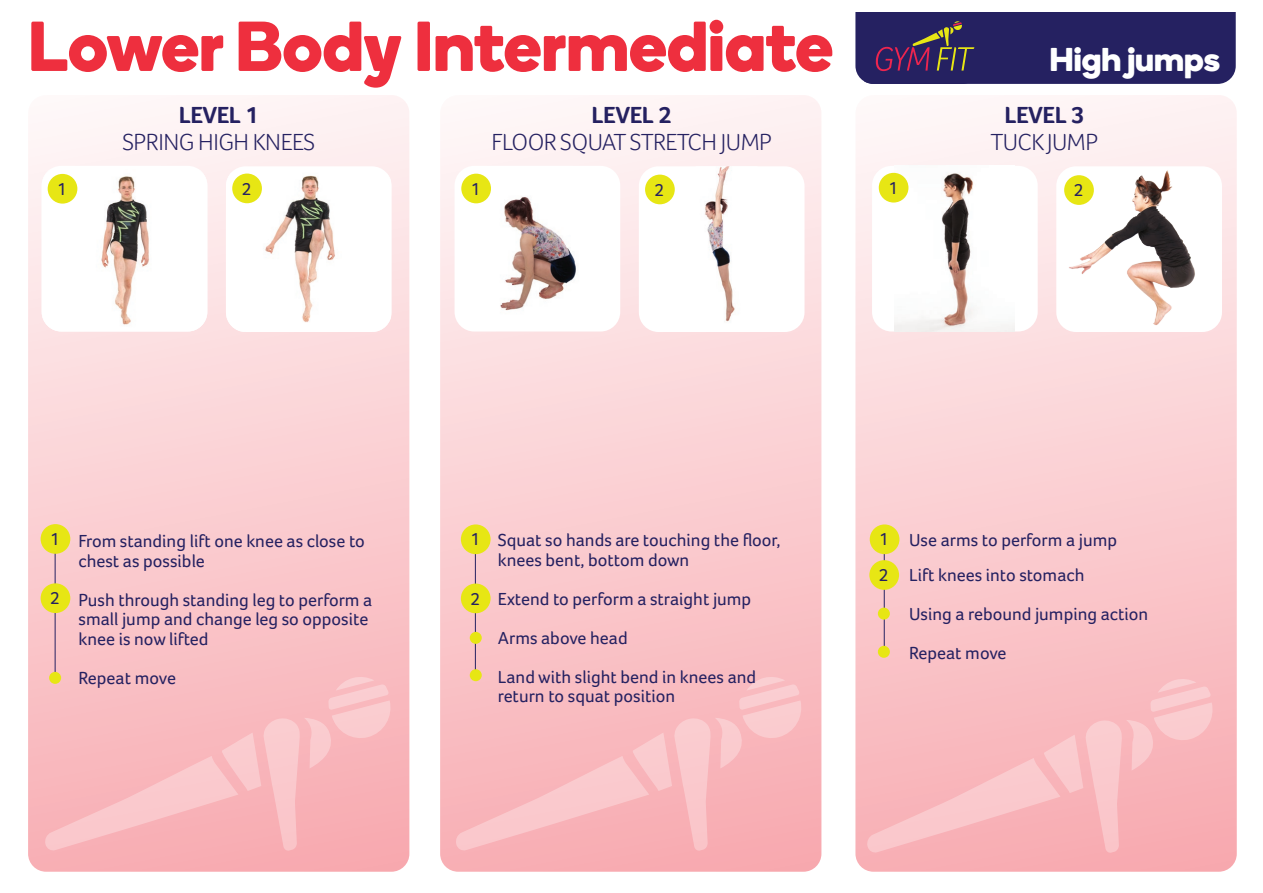
<style>
.page{position:relative;width:1263px;height:893px;background:#fff}
.page>*{position:absolute;margin:0;border:0;box-sizing:border-box;transform-origin:0 0}
.t1{font:700 70.5px "Boing";color:#ee2f3e}
.t2{font:italic 300 34.8px "Foco";color:#fff}
.t3{font:700 33px "Boing";color:#fff}
.t4{font:300 24px "Foco";letter-spacing:-.02em;color:#252161}
.t5{font:700 24px "Foco";letter-spacing:-.02em;color:#252161}
.t6{font:18px/19.5px "Foco";color:#252161}
</style>
<div class="page">
<div style="left:855px;top:95px;width:382px;height:777px;background:linear-gradient(to bottom,#fef6f7,#f8aab0);border-radius:18px"></div>
<div style="left:440px;top:95px;width:381px;height:777px;background:linear-gradient(to bottom,#fef6f7,#f8abb1);border-radius:18px"></div>
<div style="left:28px;top:95px;width:381px;height:777px;background:linear-gradient(to bottom,#fef6f6,#f8abb1);border-radius:18px"></div>
<img style="left:454px;top:166px;width:166px;height:165px">
<img style="left:639px;top:166px;width:165px;height:166px">
<img style="left:42px;top:169px;width:165px;height:162px">
<div style="left:226px;top:166px;width:166px;height:166px;background:#fff;border-radius:20px"></div>
<img style="left:226px;top:173px;width:165px;height:159px">
<div style="left:872px;top:166px;width:166px;height:165px;background:#fff;border-radius:20px"></div>
<img style="left:894px;top:172px;width:120px;height:159px">
<img style="left:1056px;top:166px;width:166px;height:166px">
<svg style="left:866px;top:678px;width:349px;height:175px;background:#f8babe"></svg>
<svg style="left:455px;top:676px;width:349px;height:175px;background:#f8babf"></svg>
<svg style="left:44px;top:676px;width:349px;height:175px;background:#f8babf"></svg>
<hr style="left:475px;top:548px;width:1px;height:127px;background:#252161">
<div style="left:461px;top:524px;width:30px;height:30px;background:#e7e614;border-radius:50%"></div>
<div style="left:461px;top:584px;width:30px;height:29px;background:#e7e614;border-radius:50%"></div>
<hr style="left:55px;top:548px;width:1px;height:130px;background:#252161">
<div style="left:41px;top:524px;width:29px;height:30px;background:#e7e614;border-radius:50%"></div>
<div style="left:41px;top:583px;width:29px;height:30px;background:#e7e614;border-radius:50%"></div>
<hr style="left:884px;top:548px;width:1px;height:104px;background:#252161">
<div style="left:870px;top:524px;width:29px;height:30px;background:#e7e614;border-radius:50%"></div>
<div style="left:869px;top:560px;width:30px;height:30px;background:#e7e614;border-radius:50%"></div>
<div style="left:878px;top:608px;width:12px;height:12px;background:#e7e614;border-radius:50%"></div>
<div style="left:878px;top:646px;width:12px;height:12px;background:#e7e614;border-radius:50%"></div>
<div style="left:461px;top:174px;width:30px;height:29px;background:#e7e614;border-radius:50%"></div>
<div style="left:1064px;top:175px;width:30px;height:30px;background:#e7e614;border-radius:50%"></div>
<div style="left:470px;top:669px;width:12px;height:12px;background:#e7e614;border-radius:50%"></div>
<div style="left:470px;top:632px;width:12px;height:12px;background:#e7e614;border-radius:50%"></div>
<div style="left:232px;top:174px;width:30px;height:29px;background:#e7e614;border-radius:50%"></div>
<div style="left:645px;top:175px;width:30px;height:29px;background:#e7e614;border-radius:50%"></div>
<div style="left:48px;top:174px;width:29px;height:30px;background:#e7e614;border-radius:50%"></div>
<div style="left:49px;top:672px;width:12px;height:12px;background:#e7e614;border-radius:50%"></div>
<div style="left:879px;top:173px;width:29px;height:30px;background:#e7e614;border-radius:50%"></div>
<div style="left:855px;top:12px;width:381px;height:72px;background:#252161"></div>
<p class="t1" style="left:28px;top:-4px;width:806px">Lower Body Intermediate</p>
<p class="t5" style="left:179px;top:101px;width:82px">LEVEL 1</p>
<p class="t4" style="left:122px;top:128px;width:194px">SPRING HIGH KNEES</p>
<p class="t5" style="left:592px;top:101px;width:82px">LEVEL 2</p>
<p class="t4" style="left:491px;top:128px;width:282px">FLOOR SQUAT STRETCH JUMP</p>
<p class="t2" style="left:1196px;top:38px;width:59px">GYM</p>
<p class="t3" style="left:1049px;top:36px;width:172px">High jumps</p>
<p class="t5" style="left:1004px;top:100px;width:82px">LEVEL 3</p>
<p class="t4" style="left:991px;top:128px;width:109px">TUCK JUMP</p>
<p class="t6" style="left:57px;top:179px;width:11px">1</p>
<p class="t6" style="left:242px;top:179px;width:11px">2</p>
<p class="t6" style="left:471px;top:179px;width:11px">1</p>
<p class="t6" style="left:655px;top:180px;width:11px">2</p>
<p class="t6" style="left:888px;top:178px;width:11px">1</p>
<p class="t6" style="left:1074px;top:180px;width:11px">2</p>
<p class="t6" style="left:50px;top:529px;width:11px">1</p>
<p class="t6" style="left:50px;top:588px;width:11px">2</p>
<p class="t6" style="left:79px;top:531px;width:288px">From standing lift one knee as close to chest as possible</p>
<p class="t6" style="left:79px;top:590px;width:295px">Push through standing leg to perform a small jump and change leg so opposite</p>
<p class="t6" style="left:79px;top:629px;width:132px">knee is now lifted</p>
<p class="t6" style="left:79px;top:668px;width:99px">Repeat move</p>
<p class="t6" style="left:470px;top:529px;width:11px">1</p>
<p class="t6" style="left:470px;top:589px;width:11px">2</p>
<p class="t6" style="left:498px;top:530px;width:284px">Squat so hands are touching the floor, knees bent, bottom down</p>
<p class="t6" style="left:498px;top:589px;width:255px">Extend to perform a straight jump</p>
<p class="t6" style="left:498px;top:628px;width:131px">Arms above head</p>
<p class="t6" style="left:498px;top:667px;width:260px">Land with slight bend in knees and return to squat position</p>
<p class="t6" style="left:879px;top:529px;width:11px">1</p>
<p class="t6" style="left:879px;top:565px;width:11px">2</p>
<p class="t6" style="left:909px;top:530px;width:210px">Use arms to perform a jump</p>
<p class="t6" style="left:909px;top:565px;width:177px">Lift knees into stomach</p>
<p class="t6" style="left:909px;top:604px;width:241px">Using a rebound jumping action</p>
<p class="t6" style="left:909px;top:643px;width:99px">Repeat move</p>
</div>
